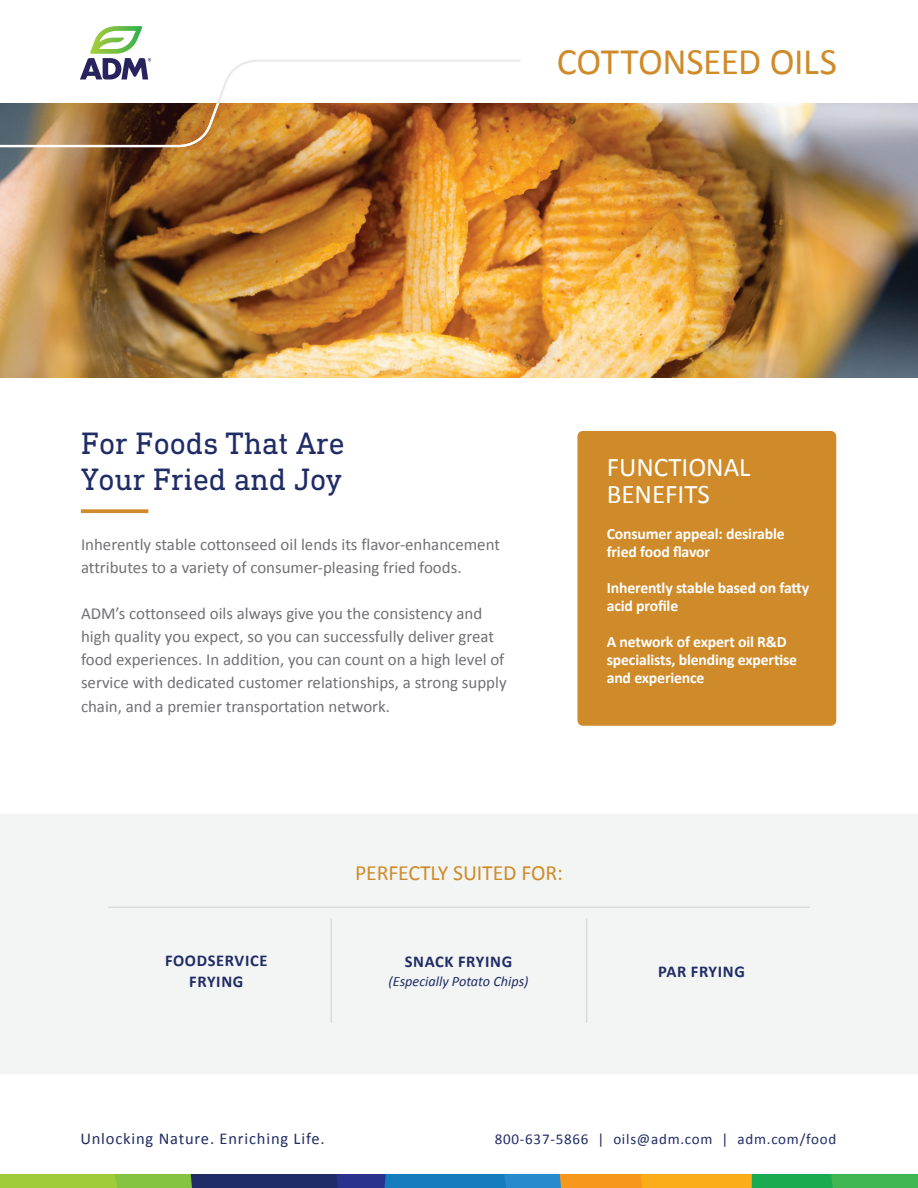
<style>
.page{position:relative;width:918px;height:1188px;background:#fff}
.page>*{position:absolute;margin:0;border:0;box-sizing:border-box;transform-origin:0 0}
.t1{font:37.5px "Calibri";letter-spacing:-.01em;color:#cf8b29}
.Headline_Blue{font:31.5px "DIN Next Slab Pro";color:#202c65}
.Callout_Headline_whi{font:27px/27px "Calibri";color:#fff}
.Subhead_color_14_5pt{font:21.75px "Calibri";letter-spacing:-.005em;color:#cf8b29}
.Body{font:16.8px/23.2px "Calibri";color:#717074}
.Body-2{font:700 16.5px "Calibri";letter-spacing:.04em;color:#202c65}
.t2{font:16.5px "Calibri";letter-spacing:.05em;color:#202c65}
.Callout_body_white{font:700 15.75px/18px "Calibri";letter-spacing:-.01em;color:#fff}
.t3{font:15px "Calibri";letter-spacing:.05em;color:#202c65}
.Body-3{font:italic 14.25px "Calibri";color:#202c65}
</style>
<div class="page">
<img style="left:0;top:104px;width:918px;height:274px">
<div style="left:577px;top:431px;width:259px;height:295px;background:#cf8b29;border-radius:5px"></div>
<div style="left:0;top:814px;width:918px;height:260px;background:#f3f4f4"></div>
<svg style="left:0;top:1175px;width:918px;height:13px;background:#678e5d"></svg>
<svg style="left:0;top:59px;width:523px;height:89px"></svg>
<svg style="left:80px;top:26px;width:71px;height:53px"></svg>
<svg style="left:81px;top:509px;width:67px;height:4px"></svg>
<svg style="left:0;top:104px;width:234px;height:44px;background:#856542"></svg>
<hr style="left:108px;top:907px;width:702px;height:1px;background:#dcdbdc">
<hr style="left:586px;top:918px;width:1px;height:105px;background:#dcdbdc">
<hr style="left:331px;top:918px;width:1px;height:105px;background:#dcdbdc">
<h1 class="t1" style="left:557px;top:38px;width:282px">COTTONSEED OILS</h1>
<p class="Headline_Blue" style="left:81px;top:425px;width:265px">For Foods That Are</p>
<p class="Headline_Blue" style="left:81px;top:461px;width:262px">Your Fried and Joy</p>
<p class="Body" style="left:81px;top:533px;width:421px;line-height:22.5px">Inherently stable cottonseed oil lends its flavor-enhancement attributes to a variety of consumer-pleasing fried foods.</p>
<p class="Body" style="left:81px;top:601px;width:427px">ADM’s cottonseed oils always give you the consistency and high quality you expect, so you can successfully deliver great food experiences. In addition, you can count on a high level of service with dedicated customer relationships, a strong supply chain, and a premier transportation network.</p>
<p class="Callout_Headline_whi" style="left:607px;top:452px;width:145px">FUNCTIONAL<br>BENEFITS</p>
<p class="Callout_body_white" style="left:607px;top:524px;width:179px">Consumer appeal: desirable fried food flavor</p>
<p class="Callout_body_white" style="left:607px;top:578px;width:204px">Inherently stable based on fatty acid profile</p>
<p class="Callout_body_white" style="left:607px;top:632px;width:192px">A network of expert oil R&amp;D specialists, blending expertise and experience</p>
<p class="Body-2" style="left:165px;top:949px;width:104px">FOODSERVICE</p>
<p class="Body-2" style="left:189px;top:970px;width:56px">FRYING</p>
<p class="Subhead_color_14_5pt" style="left:355px;top:859px;width:209px">PERFECTLY SUITED FOR:</p>
<p class="Body-2" style="left:405px;top:950px;width:109px">SNACK FRYING</p>
<p class="Body-3" style="left:388px;top:972px;width:142px">(Especially Potato Chips)</p>
<p class="Body-2" style="left:658px;top:960px;width:88px">PAR FRYING</p>
<p class="t2" style="left:80px;top:1128px;width:246px">Unlocking Nature. Enriching Life.</p>
<p class="t3" style="left:495px;top:1129px;width:343px">800-637-5866 | oils@adm.com | adm.com/food</p>
</div>
